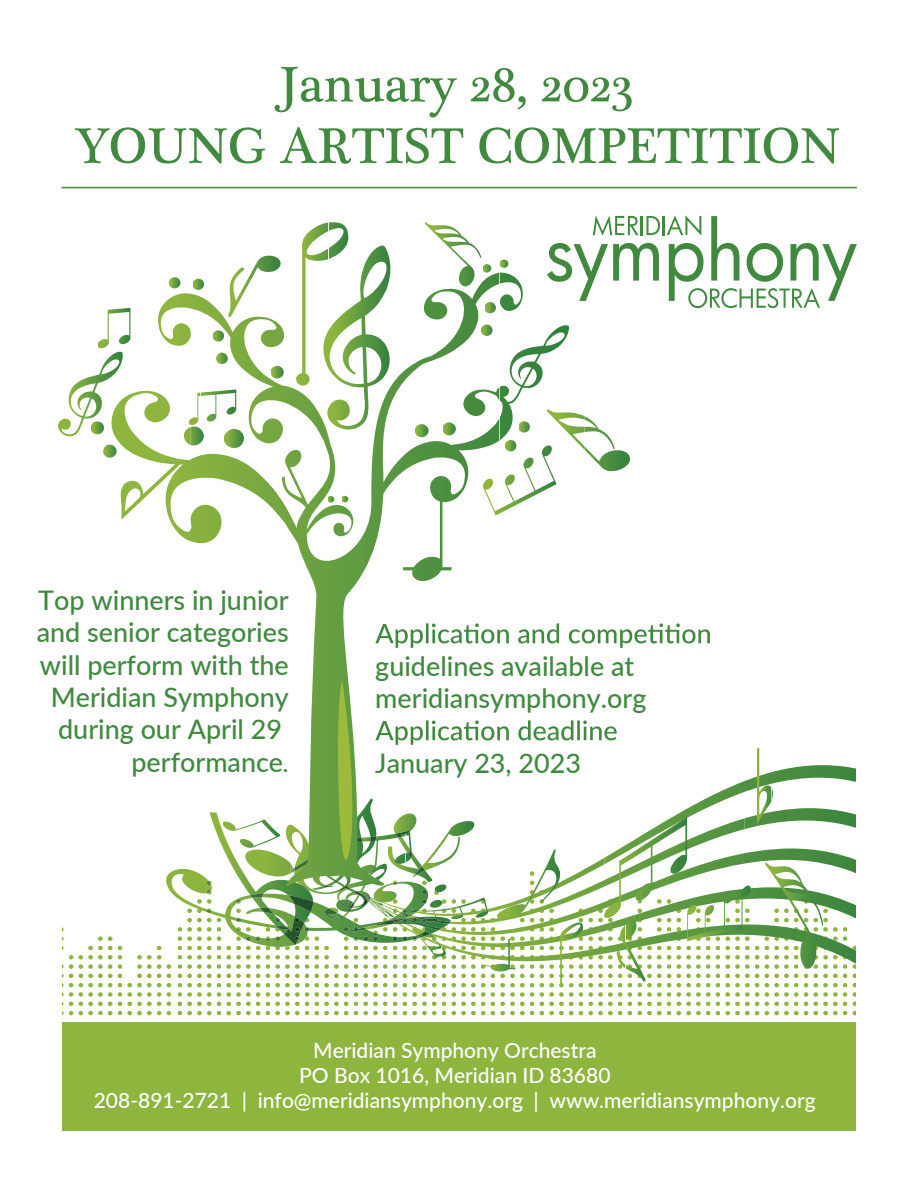
<style>
.page{position:relative;width:916px;height:1186px;background:#fff}
.page>*{position:absolute;margin:0;border:0;box-sizing:border-box;transform-origin:0 0}
.t1{font:51.15px/61.3px "Plantagenet Cherokee";color:#40893f;text-align:center}
.t2{font:500 27px/32.2px "Lato";color:#40893f}
.t3{font:500 21px/25.2px "Lato";color:#fff;text-align:center}
.s1{font-style:italic;font-size:24px}
</style>
<div class="page">
<div style="left:59px;top:1022px;width:796px;height:109px;background:#8eb53e"></div>
<svg style="left:375px;top:623px;width:335px;height:25px"></svg>
<svg style="left:62px;top:927px;width:109px;height:88px"></svg>
<svg style="left:165px;top:869px;width:12px;height:77px"></svg>
<svg style="left:228px;top:256px;width:53px;height:61px"></svg>
<svg style="left:184px;top:389px;width:60px;height:59px"></svg>
<svg style="left:169px;top:277px;width:11px;height:11px"></svg>
<svg style="left:193px;top:279px;width:11px;height:11px"></svg>
<svg style="left:302px;top:222px;width:89px;height:51px"></svg>
<svg style="left:244px;top:273px;width:252px;height:309px"></svg>
<svg style="left:103px;top:444px;width:14px;height:14px"></svg>
<svg style="left:58px;top:308px;width:72px;height:128px"></svg>
<svg style="left:216px;top:352px;width:12px;height:12px"></svg>
<svg style="left:213px;top:330px;width:11px;height:12px"></svg>
<svg style="left:177px;top:680px;width:679px;height:335px"></svg>
<svg style="left:415px;top:215px;width:442px;height:300px"></svg>
<div style="left:0;top:794px;width:61px;height:391px;background:#fff"></div>
<hr style="left:62px;top:187px;width:794px;height:1px;background:#40893f">
<h1 class="t1" style="left:76px;top:55px;width:766px">January 28, 2023<br>YOUNG ARTIST COMPETITION</h1>
<p class="t2" style="left:37px;top:582px;width:254px;text-align:right">Top winners in junior and senior categories will perform with the<br>Meridian Symphony during our April 29 performance<span class="s1">.</span></p>
<p class="t2" style="left:375px;top:648px;width:273px">guidelines available at meridiansymphony.org</p>
<p class="t2" style="left:375px;top:745px;width:207px">January 23, 2023</p>
<p class="t3" style="left:94px;top:1036px;width:723px">Meridian Symphony Orchestra<br>PO Box 1016, Meridian ID 83680<br>208-891-2721 | info@meridiansymphony.org | www.meridiansymphony.org</p>
</div>
